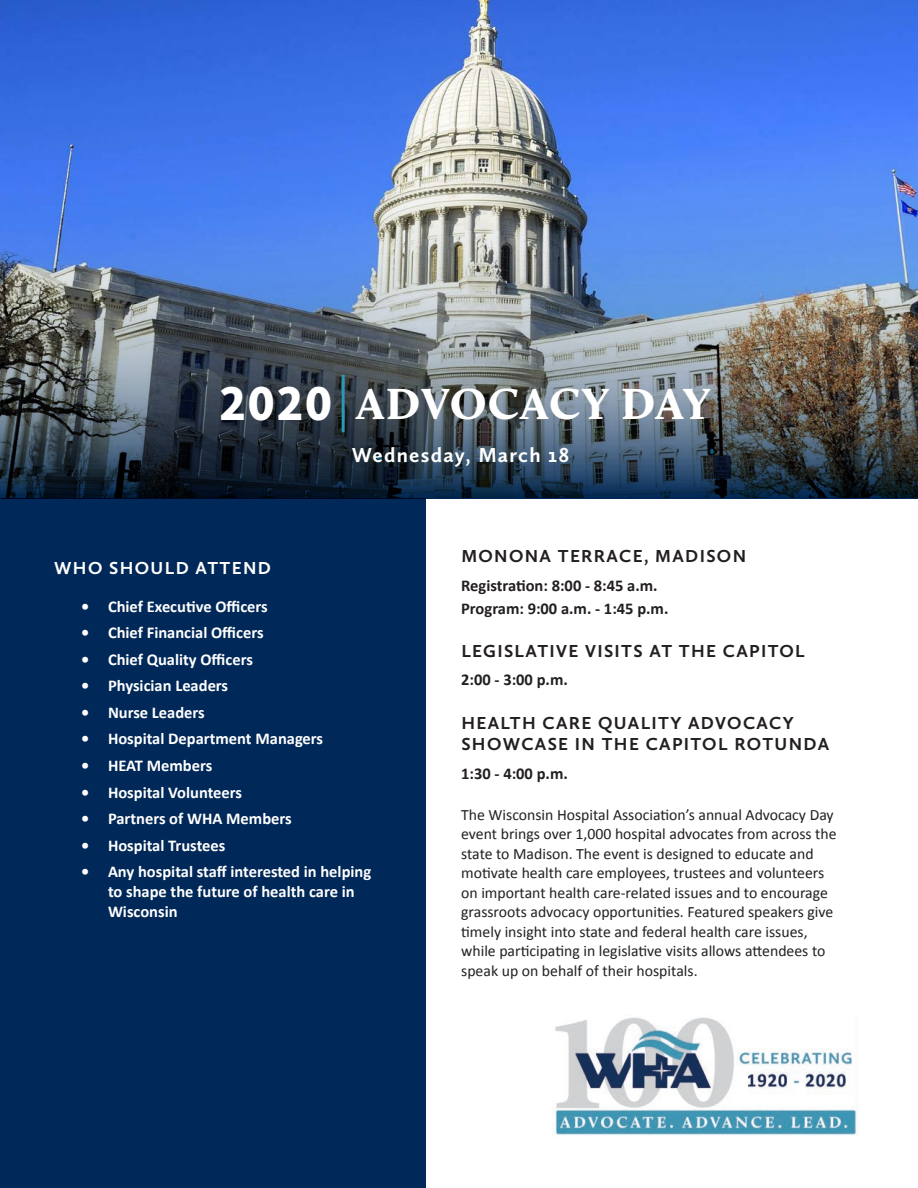
<style>
.page{position:relative;width:918px;height:1188px;background:#fff}
.page>*{position:absolute;margin:0;border:0;box-sizing:border-box;transform-origin:0 0}
.t1{font:900 49.2px "Calluna Sans";color:#fff}
.t2{font:900 45.15px "Calluna";letter-spacing:.03em;color:#fff}
.t3{font:700 21px "Calluna Sans";letter-spacing:.06em;color:#fff}
.t4{font:700 18px/21.6px "Calluna Sans";letter-spacing:.075em;color:#231f20}
.t5{font:700 18px "Calluna Sans";letter-spacing:.075em;color:#fff}
.t6{font:700 16.5px/19.8px "Calibri";color:#fff}
.t7{font:700 16.5px "Calibri";color:#231f20}
.Body_Copy{font:15.75px/19.5px "Calibri";color:#231f20}
</style>
<div class="page">
<div style="left:0;top:498px;width:426px;height:690px;background:#002858"></div>
<img style="left:554px;top:1017px;width:303px;height:119px">
<img style="left:0;top:0;width:918px;height:499px">
<hr style="left:342px;top:375px;width:3px;height:57px;background:#2e97b4">
<p class="t1" style="left:220px;top:372px;width:115px">2020</p>
<p class="t2" style="left:357px;top:375px;width:355px">ADVOCACY DAY</p>
<p class="t3" style="left:352px;top:442px;width:219px">Wednesday, March 18</p>
<p class="t5" style="left:54px;top:557px;width:218px">WHO SHOULD ATTEND</p>
<p class="t6" style="left:81px;top:596px;width:188px">• Chief Executive Officers</p>
<p class="t6" style="left:81px;top:622px;width:184px">• Chief Financial Officers</p>
<p class="t6" style="left:81px;top:649px;width:173px">• Chief Quality Officers</p>
<p class="t6" style="left:81px;top:675px;width:149px">• Physician Leaders</p>
<p class="t6" style="left:81px;top:702px;width:125px">• Nurse Leaders</p>
<p class="t6" style="left:81px;top:728px;width:244px">• Hospital Department Managers</p>
<p class="t6" style="left:81px;top:755px;width:133px">• HEAT Members</p>
<p class="t6" style="left:81px;top:781px;width:163px">• Hospital Volunteers</p>
<p class="t6" style="left:81px;top:808px;width:212px">• Partners of WHA Members</p>
<p class="t6" style="left:81px;top:834px;width:146px">• Hospital Trustees</p>
<p class="t6" style="left:108px;top:861px;width:265px;text-indent:-27px">• Any hospital staff interested in helping to shape the future of health care in<br>Wisconsin</p>
<p class="t4" style="left:461px;top:545px;width:286px">MONONA TERRACE, MADISON</p>
<p class="t7" style="left:461px;top:576px;width:198px">Registration: 8:00 - 8:45 a.m.</p>
<p class="t7" style="left:461px;top:598px;width:209px">Program: 9:00 a.m. - 1:45 p.m.</p>
<p class="t4" style="left:461px;top:640px;width:345px">LEGISLATIVE VISITS AT THE CAPITOL</p>
<p class="t7" style="left:461px;top:670px;width:108px">2:00 - 3:00 p.m.</p>
<p class="t4" style="left:461px;top:711px;width:369px">HEALTH CARE QUALITY ADVOCACY<br>SHOWCASE IN THE CAPITOL ROTUNDA</p>
<p class="t7" style="left:461px;top:763px;width:108px">1:30 - 4:00 p.m.</p>
<p class="Body_Copy" style="left:461px;top:804px;width:377px">The Wisconsin Hospital Association’s annual Advocacy Day event brings over 1,000 hospital advocates from across the state to Madison. The event is designed to educate and motivate health care employees, trustees and volunteers on important health care-related issues and to encourage grassroots advocacy opportunities. Featured speakers give timely insight into state and federal health care issues, while participating in legislative visits allows attendees to speak up on behalf of their hospitals.</p>
</div>
